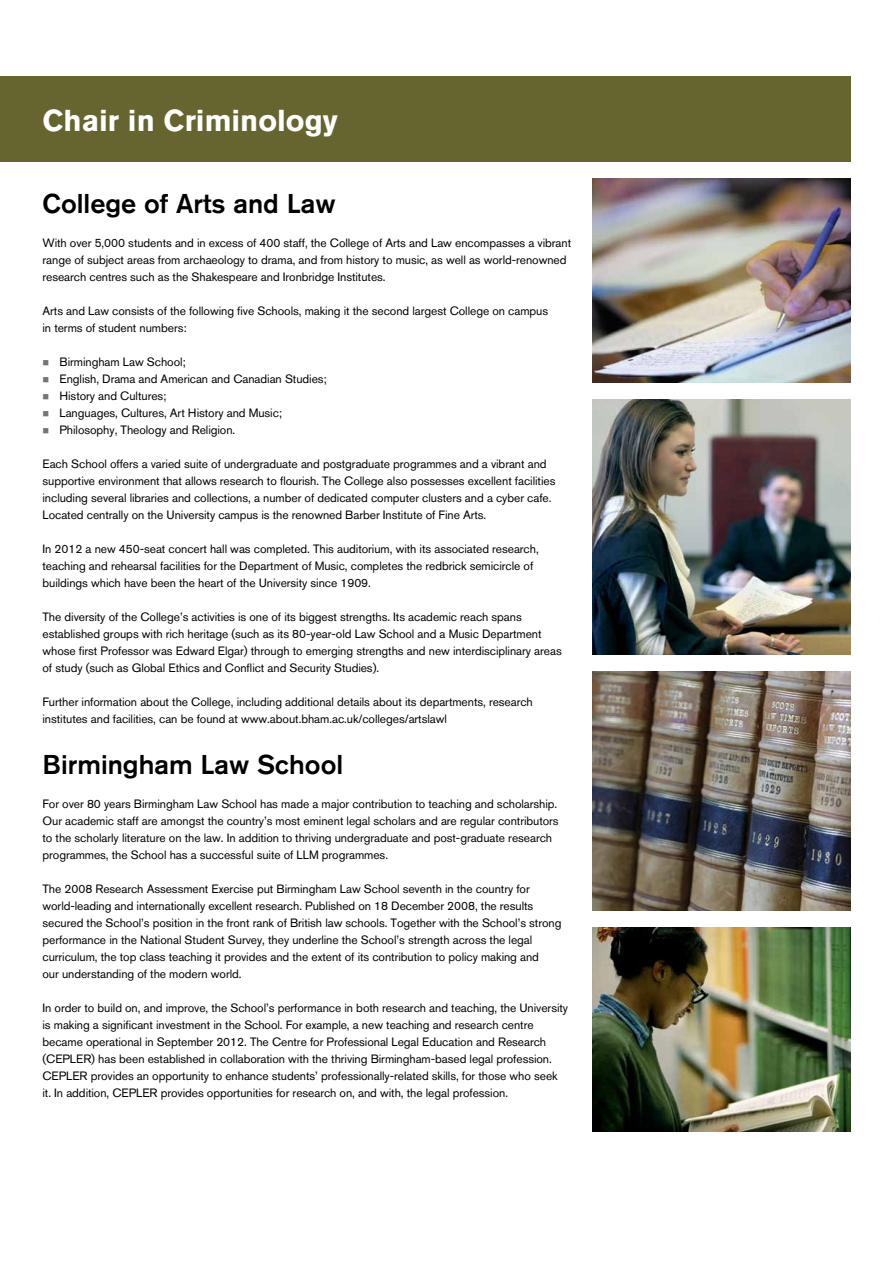
<style>
.page{position:relative;width:893px;height:1263px;background:#fff}
.page>*{position:absolute;margin:0;border:0;box-sizing:border-box;transform-origin:0 0}
.t1{font:700 30px "Akzidenz Grotesk BQ";color:#fff}
.t2{font:500 27px "Akzidenz Grotesk BQ";color:#000}
.t3{font:12px/17px "Akzidenz Grotesk BQ";letter-spacing:-.005em;color:#000}
.s1{color:#757477}
</style>
<div class="page">
<img style="left:592px;top:179px;width:258px;height:204px">
<img style="left:592px;top:400px;width:258px;height:255px">
<img style="left:592px;top:672px;width:258px;height:238px">
<img style="left:592px;top:927px;width:258px;height:204px">
<div style="left:0;top:77px;width:850px;height:85px;background:#67652f"></div>
<h1 class="t1" style="left:43px;top:103px;width:297px">Chair in Criminology</h1>
<h2 class="t2" style="left:43px;top:187px;width:295px">College of Arts and Law</h2>
<p class="t3" style="left:43px;top:234px;width:530px">With over 5,000 students and in excess of 400 staff, the College of Arts and Law encompasses a vibrant range of subject areas from archaeology to drama, and from history to music, as well as world-renowned research centres such as the Shakespeare and Ironbridge Institutes.</p>
<p class="t3" style="left:43px;top:302px;width:507px">Arts and Law consists of the following five Schools, making it the second largest College on campus in terms of student numbers:</p>
<p class="t3" style="left:43px;top:353px;width:145px"><span class="s1">■</span> Birmingham Law School;</p>
<p class="t3" style="left:43px;top:370px;width:286px"><span class="s1">■</span> English, Drama and American and Canadian Studies;</p>
<p class="t3" style="left:43px;top:387px;width:125px"><span class="s1">■</span> History and Cultures;</p>
<p class="t3" style="left:43px;top:404px;width:241px"><span class="s1">■</span> Languages, Cultures, Art History and Music;</p>
<p class="t3" style="left:43px;top:421px;width:194px"><span class="s1">■</span> Philosophy, Theology and Religion.</p>
<p class="t3" style="left:43px;top:455px;width:514px">Each School offers a varied suite of undergraduate and postgraduate programmes and a vibrant and supportive environment that allows research to flourish. The College also possesses excellent facilities including several libraries and collections, a number of dedicated computer clusters and a cyber cafe.<br>Located centrally on the University campus is the renowned Barber Institute of Fine Arts.</p>
<p class="t3" style="left:43px;top:540px;width:498px">In 2012 a new 450-seat concert hall was completed. This auditorium, with its associated research, teaching and rehearsal facilities for the Department of Music, completes the redbrick semicircle of buildings which have been the heart of the University since 1909.</p>
<p class="t3" style="left:43px;top:608px;width:521px">The diversity of the College’s activities is one of its biggest strengths. Its academic reach spans established groups with rich heritage (such as its 80-year-old Law School and a Music Department whose first Professor was Edward Elgar) through to emerging strengths and new interdisciplinary areas of study (such as Global Ethics and Conflict and Security Studies).</p>
<p class="t3" style="left:43px;top:693px;width:492px">Further information about the College, including additional details about its departments, research institutes and facilities, can be found at www.about.bham.ac.uk/colleges/artslawl</p>
<h2 class="t2" style="left:43px;top:748px;width:302px">Birmingham Law School</h2>
<p class="t3" style="left:43px;top:795px;width:518px">For over 80 years Birmingham Law School has made a major contribution to teaching and scholarship.<br>Our academic staff are amongst the country’s most eminent legal scholars and are regular contributors to the scholarly literature on the law. In addition to thriving undergraduate and post-graduate research programmes, the School has a successful suite of LLM programmes.</p>
<p class="t3" style="left:43px;top:880px;width:520px">The 2008 Research Assessment Exercise put Birmingham Law School seventh in the country for world-leading and internationally excellent research. Published on 18 December 2008, the results secured the School’s position in the front rank of British law schools. Together with the School’s strong performance in the National Student Survey, they underline the School’s strength across the legal curriculum, the top class teaching it provides and the extent of its contribution to policy making and<br>our understanding of the modern world.</p>
<p class="t3" style="left:43px;top:999px;width:527px">In order to build on, and improve, the School’s performance in both research and teaching, the University is making a significant investment in the School. For example, a new teaching and research centre became operational in September 2012. The Centre for Professional Legal Education and Research (CEPLER) has been established in collaboration with the thriving Birmingham-based legal profession.<br>CEPLER provides an opportunity to enhance students’ professionally-related skills, for those who seek it. In addition, CEPLER provides opportunities for research on, and with, the legal profession.</p>
</div>
